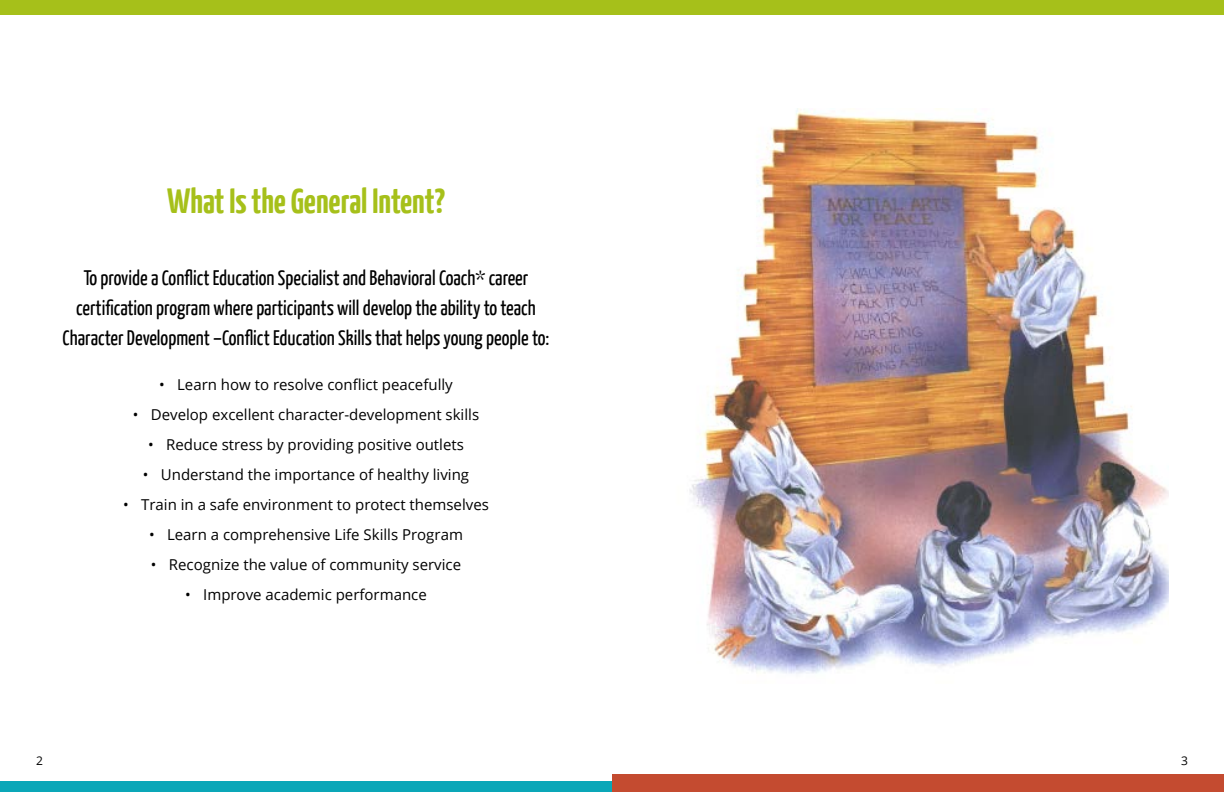
<style>
.page{position:relative;width:1224px;height:792px;background:#fff}
.page>*{position:absolute;margin:0;border:0;box-sizing:border-box;transform-origin:0 0}
.t1{font:700 35px "Yanone Kaffeesatz";color:#a6c01a}
.t2{font:21px/30px "Yanone Kaffeesatz";color:#000;text-align:center}
.t3{font:15px "Open Sans";color:#000}
.t4{font:12px "Open Sans";color:#000}
</style>
<div class="page">
<div style="left:0;top:0;width:1224px;height:15px;background:#a6c01a"></div>
<div style="left:0;top:782px;width:612px;height:10px;background:#0aa7b8"></div>
<div style="left:612px;top:774px;width:612px;height:18px;background:#c44b30"></div>
<img style="left:689px;top:108px;width:479px;height:566px">
<h1 class="t1" style="left:167px;top:179px;width:280px">What Is the General Intent?</h1>
<h2 class="t2" style="left:63px;top:262px;width:488px">To provide a Conflict Education Specialist and Behavioral Coach* career certification program where participants will develop the ability to teach<br>Character Development –Conflict Education Skills that helps young people to:</h2>
<p class="t3" style="left:159px;top:374px;width:295px">• Learn how to resolve conflict peacefully</p>
<p class="t3" style="left:133px;top:404px;width:348px">• Develop excellent character-development skills</p>
<p class="t3" style="left:148px;top:434px;width:317px">• Reduce stress by providing positive outlets</p>
<p class="t3" style="left:143px;top:464px;width:328px">• Understand the importance of healthy living</p>
<p class="t3" style="left:123px;top:494px;width:367px">• Train in a safe environment to protect themselves</p>
<p class="t3" style="left:149px;top:524px;width:315px">• Learn a comprehensive Life Skills Program</p>
<p class="t3" style="left:151px;top:554px;width:312px">• Recognize the value of community service</p>
<p class="t3" style="left:185px;top:584px;width:243px">• Improve academic performance</p>
<p class="t4" style="left:36px;top:753px;width:8px">2</p>
<p class="t4" style="left:1181px;top:753px;width:8px">3</p>
</div>
